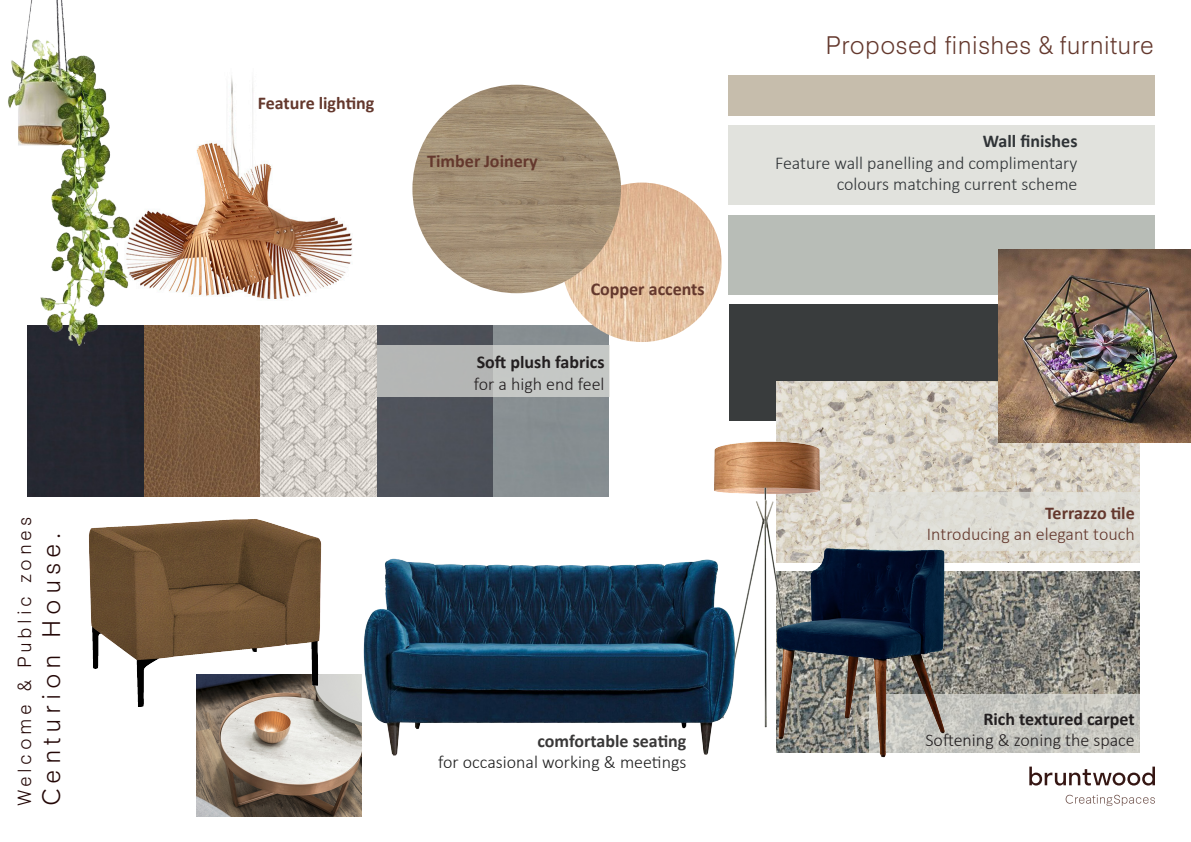
<style>
.page{position:relative;width:1191px;height:842px;background:#fff}
.page>*{position:absolute;margin:0;border:0;box-sizing:border-box;transform-origin:0 0}
.t1{font:300 24px "Synthese";letter-spacing:-.005em;color:#64382d}
.t2{font:300 24px "Synthese";letter-spacing:.2em;color:#240807}
.t3{font:300 18px/21.6px "Calibri";color:#2f3336;text-align:right}
.t4{font:700 18px "Calibri";color:#64382d}
.t5{font:300 18px "Calibri";color:#231f20}
.t6{font:700 18px "Calibri";color:#231f20}
.t7{font:300 18px "Calibri";color:#1f1f1f}
.t8{font:300 18px "Calibri";color:#64382d}
.t9{font:300 18px "Synthese";letter-spacing:.2em;color:#240807}
.t10{font:700 18px "Calibri";color:#393838}
.t11{font:700 18px "Calibri";color:#2f3336}
</style>
<div class="page">
<svg style="left:1029px;top:767px;width:126px;height:18px"></svg>
<svg style="left:1065px;top:795px;width:90px;height:11px"></svg>
<img style="left:28px;top:326px;width:580px;height:171px">
<img style="left:340px;top:346px;width:269px;height:50px">
<img style="left:145px;top:76px;width:208px;height:224px">
<div style="left:728px;top:215px;width:427px;height:79px;background:#b8bdb7"></div>
<div style="left:729px;top:305px;width:269px;height:106px;background:#393c3d"></div>
<img style="left:777px;top:382px;width:362px;height:181px">
<img style="left:947px;top:571px;width:192px;height:123px">
<img style="left:714px;top:411px;width:142px;height:317px">
<img style="left:562px;top:183px;width:159px;height:159px;border-radius:80px">
<img style="left:196px;top:675px;width:166px;height:141px">
<img style="left:360px;top:546px;width:378px;height:212px">
<img style="left:79px;top:481px;width:255px;height:241px">
<img style="left:412px;top:85px;width:209px;height:208px;border-radius:104px">
<img style="left:947px;top:694px;width:192px;height:58px">
<img style="left:870px;top:492px;width:269px;height:59px">
<img style="left:770px;top:542px;width:177px;height:216px">
<img style="left:8px;top:0;width:137px;height:349px">
<img style="left:998px;top:250px;width:193px;height:192px">
<p class="t9" style="left:10px;top:806px;width:290px;rotate:-90deg">Welcome &amp; Public zones</p>
<h1 class="t2" style="left:31px;top:806px;width:275px;rotate:-90deg">Centurion House.</h1>
<p class="t4" style="left:258px;top:90px;width:118px">Feature lighting</p>
<p class="t4" style="left:427px;top:148px;width:112px">Timber Joinery</p>
<p class="t4" style="left:590px;top:276px;width:115px">Copper accents</p>
<p class="t6" style="left:477px;top:349px;width:129px">Soft plush fabrics</p>
<p class="t5" style="left:474px;top:372px;width:132px">for a high end feel</p>
<p class="t10" style="left:537px;top:728px;width:151px">comfortable seating</p>
<p class="t7" style="left:438px;top:751px;width:250px">for occasional working &amp; meetings</p>
<p class="t1" style="left:825px;top:25px;width:330px">Proposed finishes &amp; furniture</p>
<p class="t11" style="left:983px;top:128px;width:96px">Wall finishes</p>
<p class="t3" style="left:775px;top:152px;width:304px">Feature wall panelling and complimentary colours matching current scheme</p>
<p class="t4" style="left:1045px;top:500px;width:91px">Terrazzo tile</p>
<p class="t8" style="left:927px;top:523px;width:209px">Introducing an elegant touch</p>
<p class="t6" style="left:983px;top:706px;width:153px">Rich textured carpet</p>
<p class="t5" style="left:925px;top:729px;width:211px">Softening &amp; zoning the space</p>
</div>
